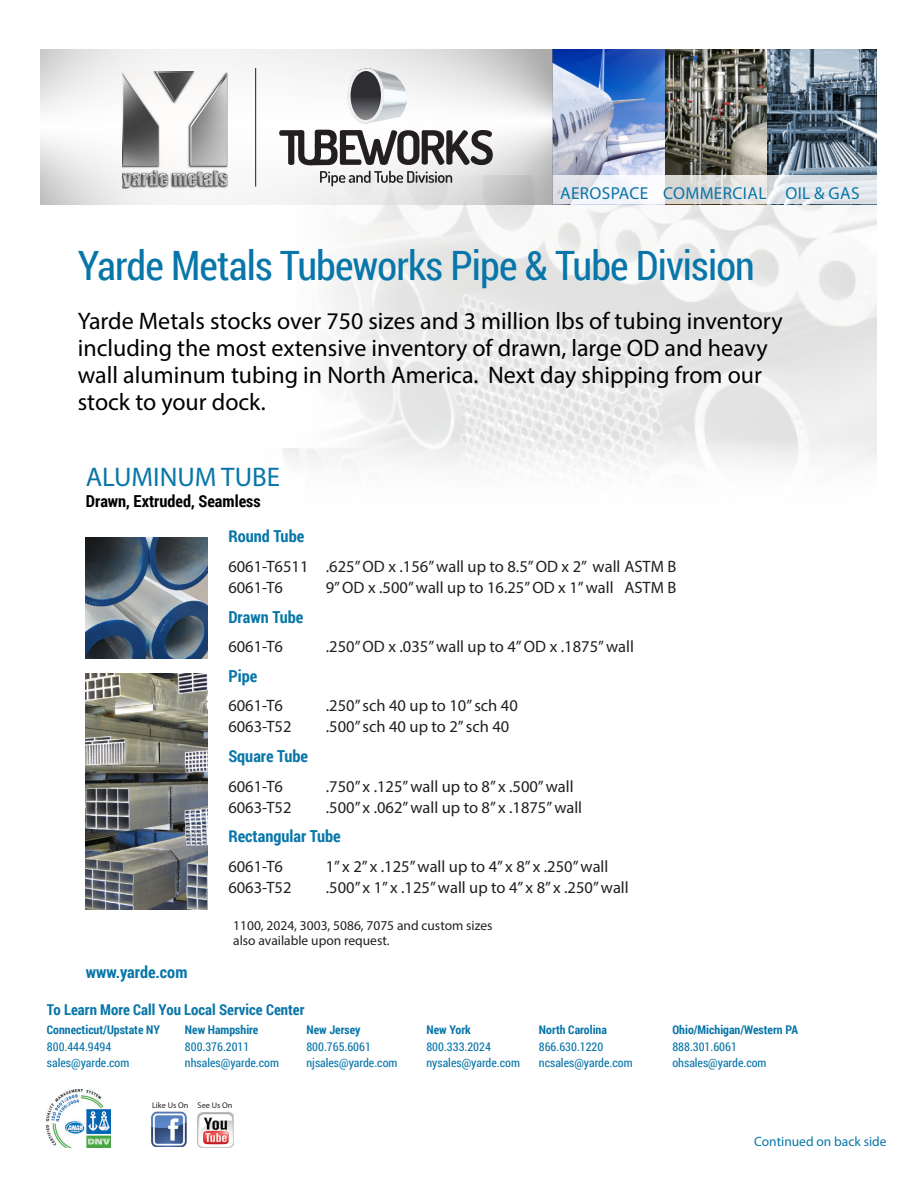
<style>
.page{position:relative;width:918px;height:1188px;background:#fff}
.page>*{position:absolute;margin:0;border:0;box-sizing:border-box;transform-origin:0 0}
.t1{font:40.5px "Roboto Condensed";letter-spacing:-.02em;color:#0976a9}
.t2{font:27px "Myriad Pro";color:#0976a9}
.t3{font:24px/27px "Myriad Pro";color:#000}
.t4{font:17.4px "Myriad Pro";letter-spacing:.02em;color:#0976a9}
.t5{font:16.5px/21px "Myriad Pro";color:#231f20}
.t6{font:700 16.5px "Roboto Condensed";color:#0976a9}
.t7{font:700 16.5px "Roboto Condensed";color:#000}
.t8{font:700 15px "Roboto Condensed";color:#0976a9}
.t9{font:13.5px/15px "Myriad Pro";color:#231f20}
.t10{font:13.5px "Myriad Pro";color:#0976a9}
.t11{font:12px "Roboto Condensed";color:#0976a9}
.t12{font:700 12px "Roboto Condensed";color:#0976a9}
.t13{font:8.25px "Myriad Pro";color:#231f20}
</style>
<div class="page">
<img style="left:282px;top:204px;width:594px;height:264px">
<div style="left:27px;top:173px;width:374px;height:275px;background:#fff"></div>
<img style="left:46px;top:1089px;width:65px;height:58px">
<img style="left:151px;top:1111px;width:36px;height:36px">
<img style="left:198px;top:1112px;width:35px;height:36px">
<img style="left:86px;top:537px;width:121px;height:122px">
<img style="left:86px;top:674px;width:121px;height:235px">
<img style="left:40px;top:50px;width:836px;height:154px">
<svg style="left:527px;top:176px;width:350px;height:28px"></svg>
<hr style="left:255px;top:68px;width:1px;height:119px;background:#231f20">
<svg style="left:320px;top:171px;width:132px;height:15px"></svg>
<svg style="left:279px;top:130px;width:214px;height:35px"></svg>
<svg style="left:348px;top:68px;width:59px;height:55px"></svg>
<div style="left:347px;top:68px;width:37px;height:56px;border:3px solid #eef0f0;border-radius:50%"></div>
<img style="left:122px;top:71px;width:105px;height:118px">
<p class="t4" style="left:560px;top:182px;width:90px">AEROSPACE</p>
<p class="t4" style="left:663px;top:182px;width:105px">COMMERCIAL</p>
<p class="t4" style="left:786px;top:182px;width:76px">OIL &amp; GAS</p>
<p class="t1" style="left:78px;top:237px;width:679px">Yarde Metals Tubeworks Pipe &amp; Tube Division</p>
<p class="t3" style="left:78px;top:307px;width:706px">Yarde Metals stocks over 750 sizes and 3 million lbs of tubing inventory including the most extensive inventory of drawn, large OD and heavy wall aluminum tubing in North America. Next day shipping from our stock to your dock.</p>
<p class="t2" style="left:86px;top:461px;width:196px">ALUMINUM TUBE</p>
<p class="t7" style="left:86px;top:490px;width:176px">Drawn, Extruded, Seamless</p>
<p class="t6" style="left:228px;top:525px;width:77px">Round Tube</p>
<p class="t5" style="left:228px;top:556px;width:450px">6061-T6511 .625” OD x .156” wall up to 8.5” OD x 2” wall ASTM B<br>6061-T6</p>
<p class="t5" style="left:326px;top:577px;width:352px">9” OD x .500” wall up to 16.25” OD x 1” wall ASTM B</p>
<p class="t6" style="left:228px;top:605px;width:76px">Drawn Tube</p>
<p class="t5" style="left:228px;top:636px;width:56px">6061-T6</p>
<p class="t5" style="left:326px;top:636px;width:310px">.250” OD x .035” wall up to 4” OD x .1875” wall</p>
<p class="t6" style="left:228px;top:664px;width:30px">Pipe</p>
<p class="t5" style="left:228px;top:695px;width:56px">6061-T6</p>
<p class="t5" style="left:326px;top:695px;width:193px">.250” sch 40 up to 10” sch 40</p>
<p class="t5" style="left:228px;top:716px;width:65px">6063-T52</p>
<p class="t5" style="left:326px;top:716px;width:185px">.500” sch 40 up to 2” sch 40</p>
<p class="t6" style="left:228px;top:745px;width:81px">Square Tube</p>
<p class="t5" style="left:228px;top:775px;width:56px">6061-T6</p>
<p class="t5" style="left:326px;top:775px;width:249px">.750” x .125” wall up to 8” x .500” wall</p>
<p class="t5" style="left:228px;top:796px;width:65px">6063-T52</p>
<p class="t5" style="left:326px;top:796px;width:258px">.500” x .062” wall up to 8” x .1875” wall</p>
<p class="t6" style="left:228px;top:825px;width:114px">Rectangular Tube</p>
<p class="t5" style="left:228px;top:856px;width:56px">6061-T6</p>
<p class="t5" style="left:326px;top:856px;width:284px">1” x 2” x .125” wall up to 4” x 8” x .250” wall</p>
<p class="t5" style="left:228px;top:877px;width:65px">6063-T52</p>
<p class="t5" style="left:326px;top:877px;width:304px">.500” x 1” x .125” wall up to 4” x 8” x .250” wall</p>
<p class="t6" style="left:86px;top:960px;width:103px">www.yarde.com</p>
<p class="t9" style="left:233px;top:918px;width:261px">1100, 2024, 3003, 5086, 7075 and custom sizes also available upon request.</p>
<p class="t8" style="left:47px;top:999px;width:259px">To Learn More Call You Local Service Center</p>
<p class="t12" style="left:47px;top:1022px;width:115px">Connecticut/Upstate NY</p>
<p class="t12" style="left:185px;top:1022px;width:75px">New Hampshire</p>
<p class="t12" style="left:306px;top:1022px;width:56px">New Jersey</p>
<p class="t12" style="left:426px;top:1022px;width:46px">New York</p>
<p class="t12" style="left:539px;top:1022px;width:70px">North Carolina</p>
<p class="t12" style="left:672px;top:1022px;width:127px">Ohio/Michigan/Western PA</p>
<p class="t11" style="left:47px;top:1038px;width:66px">800.444.9494</p>
<p class="t11" style="left:185px;top:1038px;width:66px">800.376.2011</p>
<p class="t11" style="left:306px;top:1038px;width:66px">800.765.6061</p>
<p class="t11" style="left:426px;top:1038px;width:66px">800.333.2024</p>
<p class="t11" style="left:539px;top:1038px;width:66px">866.630.1220</p>
<p class="t11" style="left:672px;top:1038px;width:66px">888.301.6061</p>
<p class="t11" style="left:47px;top:1055px;width:84px">sales@yarde.com</p>
<p class="t11" style="left:185px;top:1055px;width:96px">nhsales@yarde.com</p>
<p class="t11" style="left:306px;top:1055px;width:93px">njsales@yarde.com</p>
<p class="t11" style="left:426px;top:1055px;width:95px">nysales@yarde.com</p>
<p class="t11" style="left:539px;top:1055px;width:95px">ncsales@yarde.com</p>
<p class="t11" style="left:672px;top:1055px;width:96px">ohsales@yarde.com</p>
<p class="t13" style="left:152px;top:1100px;width:38px">Like Us On</p>
<p class="t13" style="left:198px;top:1100px;width:36px">See Us On</p>
<p class="t10" style="left:754px;top:1133px;width:134px">Continued on back side</p>
</div>
